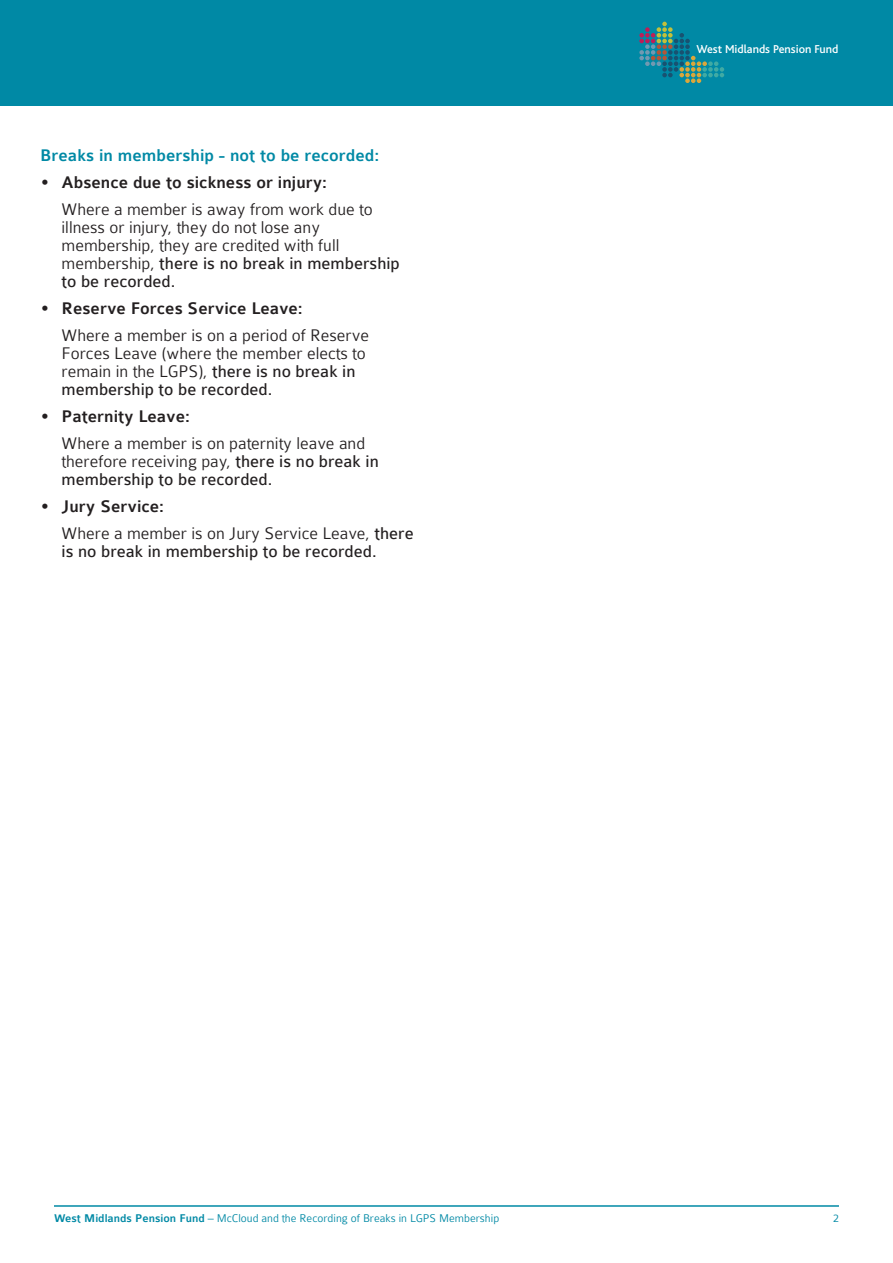
<style>
.page{position:relative;width:893px;height:1263px;background:#fff}
.page>*{position:absolute;margin:0;border:0;box-sizing:border-box;transform-origin:0 0}
.t1{font:300 18px/18px "Colaborate";color:#231f20}
.t2{font:500 18px "Colaborate";color:#231f20}
.t3{font:18px/18px "Colaborate";color:#231f20}
.t4{font:500 18px "Colaborate";color:#0089a5}
.t5{font:300 12px "Colaborate";color:#0089a5}
.t6{font:500 12px "Bliss";color:#fff}
.s1{font-weight:400}
.s2{font-weight:300}
.s3{font-weight:500}
</style>
<div class="page">
<hr style="left:54px;top:1205px;width:785px;height:2px;background:#0089a5">
<div style="left:0;top:0;width:893px;height:105px;background:#0089a5"></div>
<svg style="left:639px;top:22px;width:85px;height:61px"></svg>
<p class="t4" style="left:40px;top:149px;width:340px">Breaks in membership - not to be recorded:</p>
<p class="t2" style="left:40px;top:176px;width:288px">• Absence due to sickness or injury:</p>
<p class="t1" style="left:62px;top:202px;width:340px">Where a member is away from work due to illness or injury, they do not lose any membership, they are credited with full membership, <span class="s1">there is no break in membership to be recorded.</span></p>
<p class="t2" style="left:40px;top:302px;width:264px">• Reserve Forces Service Leave:</p>
<p class="t1" style="left:62px;top:328px;width:309px">Where a member is on a period of Reserve Forces Leave (where the member elects to remain in the LGPS), <span class="s1">there is no break in membership to be recorded.</span></p>
<p class="t2" style="left:40px;top:410px;width:151px">• Paternity Leave:</p>
<p class="t1" style="left:62px;top:436px;width:319px">Where a member is on paternity leave and therefore receiving pay, <span class="s1">there is no break in membership to be recorded.</span></p>
<p class="t2" style="left:40px;top:500px;width:125px">• Jury Service:</p>
<p class="t3" style="left:62px;top:524px;width:354px"><span class="s2">Where a member is on Jury Service Leave,</span> there is no break in membership to be recorded.</p>
<p class="t6" style="left:696px;top:44px;width:143px">West Midlands Pension Fund</p>
<p class="t5" style="left:54px;top:1214px;width:447px"><span class="s3">West Midlands Pension Fund</span> – McCloud and the Recording of Breaks in LGPS Membership</p>
<p class="t5" style="left:833px;top:1214px;width:7px">2</p>
</div>
